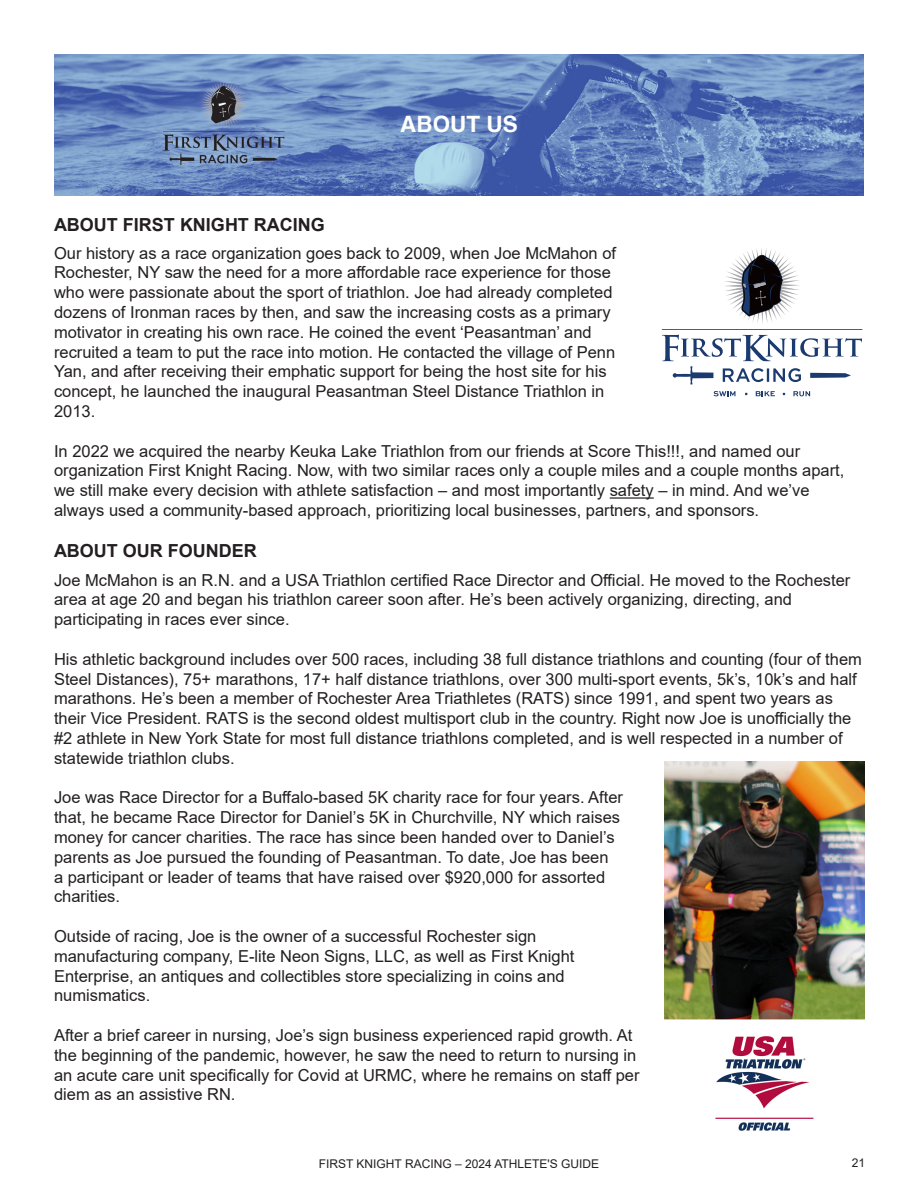
<style>
.page{position:relative;width:918px;height:1188px;background:#fff}
.page>*{position:absolute;margin:0;border:0;box-sizing:border-box;transform-origin:0 0}
.t1{font:700 22.5px "Helvetica cyr";color:#fff}
.Heading{font:700 18px "Arial";color:#231f20}
.t2{font:16.5px/19.8px "Arial";color:#231f20}
.t3{font:12px "Arial";color:#231f20}
</style>
<div class="page">
<img style="left:54px;top:54px;width:810px;height:141px">
<hr style="left:610px;top:497px;width:44px;height:2px;background:#231f20">
<svg style="left:662px;top:248px;width:200px;height:136px"></svg>
<svg style="left:714px;top:391px;width:21px;height:5px"></svg>
<svg style="left:756px;top:391px;width:19px;height:5px"></svg>
<svg style="left:793px;top:391px;width:17px;height:5px"></svg>
<img style="left:664px;top:762px;width:200px;height:369px">
<p class="t1" style="left:400px;top:112px;width:119px">ABOUT US</p>
<p class="Heading" style="left:54px;top:212px;width:272px">ABOUT FIRST KNIGHT RACING</p>
<p class="t2" style="left:54px;top:243px;width:564px">Our history as a race organization goes back to 2009, when Joe McMahon of Rochester, NY saw the need for a more affordable race experience for those who were passionate about the sport of triathlon. Joe had already completed dozens of Ironman races by then, and saw the increasing costs as a primary motivator in creating his own race. He coined the event ‘Peasantman’ and recruited a team to put the race into motion. He contacted the village of Penn Yan, and after receiving their emphatic support for being the host site for his concept, he launched the inaugural Peasantman Steel Distance Triathlon in 2013.</p>
<p class="t2" style="left:54px;top:441px;width:792px">In 2022 we acquired the nearby Keuka Lake Triathlon from our friends at Score This!!!, and named our organization First Knight Racing. Now, with two similar races only a couple miles and a couple months apart, we still make every decision with athlete satisfaction – and most importantly safety – in mind. And we’ve always used a community-based approach, prioritizing local businesses, partners, and sponsors.</p>
<p class="Heading" style="left:54px;top:538px;width:204px">ABOUT OUR FOUNDER</p>
<p class="t2" style="left:54px;top:570px;width:798px">Joe McMahon is an R.N. and a USA Triathlon certified Race Director and Official. He moved to the Rochester area at age 20 and began his triathlon career soon after. He’s been actively organizing, directing, and participating in races ever since.</p>
<p class="t2" style="left:54px;top:649px;width:809px">His athletic background includes over 500 races, including 38 full distance triathlons and counting (four of them Steel Distances), 75+ marathons, 17+ half distance triathlons, over 300 multi-sport events, 5k’s, 10k’s and half marathons. He’s been a member of Rochester Area Triathletes (RATS) since 1991, and spent two years as their Vice President. RATS is the second oldest multisport club in the country. Right now Joe is unofficially the #2 athlete in New York State for most full distance triathlons completed, and is well respected in a number of statewide triathlon clubs.</p>
<p class="t2" style="left:54px;top:788px;width:571px">Joe was Race Director for a Buffalo-based 5K charity race for four years. After that, he became Race Director for Daniel’s 5K in Churchville, NY which raises money for cancer charities. The race has since been handed over to Daniel’s parents as Joe pursued the founding of Peasantman. To date, Joe has been<br>a participant or leader of teams that have raised over $920,000 for assorted charities.</p>
<p class="t2" style="left:54px;top:926px;width:522px">Outside of racing, Joe is the owner of a successful Rochester sign manufacturing company, E-lite Neon Signs, LLC, as well as First Knight Enterprise, an antiques and collectibles store specializing in coins and numismatics.</p>
<p class="t2" style="left:54px;top:1025px;width:587px">After a brief career in nursing, Joe’s sign business experienced rapid growth. At the beginning of the pandemic, however, he saw the need to return to nursing in an acute care unit specifically for Covid at URMC, where he remains on staff per diem as an assistive RN.</p>
<p class="t3" style="left:319px;top:1155px;width:282px">FIRST KNIGHT RACING – 2024 ATHLETE'S GUIDE</p>
<p class="t3" style="left:852px;top:1154px;width:15px">21</p>
</div>
